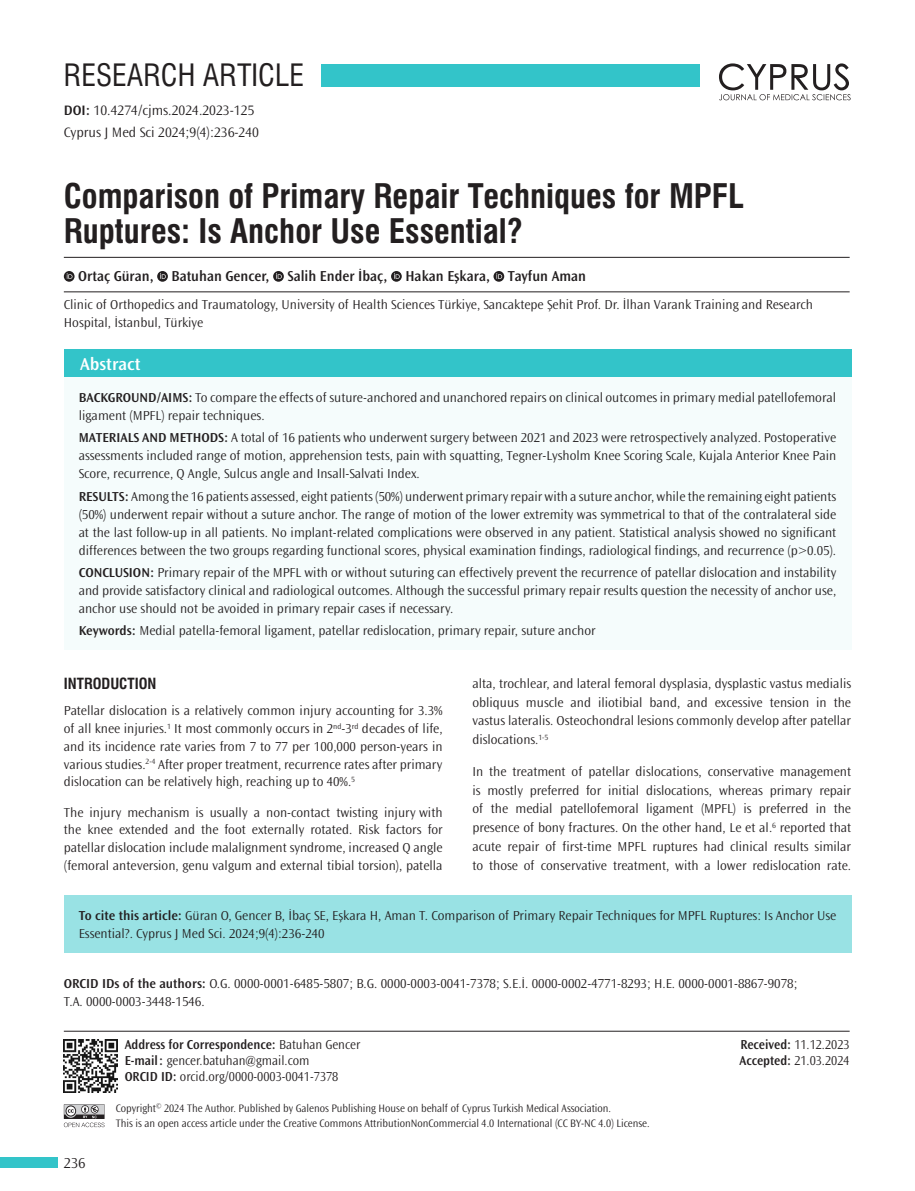
<style>
.page{position:relative;width:915px;height:1191px;background:#fff}
.page>*{position:absolute;margin:0;border:0;box-sizing:border-box;transform-origin:0 0}
.BASLIK{font:33px/34.5px "Swiss Condensed Bold Tr";color:#231f20}
.t1{font:30px "Swiss Condensed Tr";color:#231f20}
.t2{font:600 18px "Ocean Sans Std";color:#fff}
.YAZARLAR{font:600 15px "Ocean Sans Std";color:#231f20;scale:.96 1}
.ARA_BASLIK{font:15px "Swiss Condensed Bold Tr";color:#231f20}
.t3{font:300 15px "Ocean Sans Std";color:#231f20}
.KISA_AD{font:300 14.25px "Ocean Sans Std";color:#231f20}
.DOI{font:300 14.25px "Ocean Sans Std";color:#231f20}
.OZET{font:300 13.5px/18px "Ocean Sans Std";color:#231f20;text-align:justify}
.YAZI{font:300 13.5px/18.8px "Ocean Sans Std";color:#231f20;text-align:justify}
.CİTE_AS{font:300 13.5px/18px "Ocean Sans Std";color:#231f20}
.KURUM{font:300 13.5px/18px "Ocean Sans Std";color:#231f20}
.ORCID{font:300 13.5px/18px "Ocean Sans Std";color:#231f20}
.OZET-2{font:300 13.5px "Ocean Sans Std";color:#231f20;scale:.95 1}
.t4{font:600 13.5px "Ocean Sans Std";color:#231f20;scale:.95 1}
.t5{font:300 11.25px/15px "Ocean Sans Std";color:#231f20;scale:.95 1}
.s1{font-weight:600}
.s2{font-weight:300}
</style>
<div class="page">
<div style="left:321px;top:64px;width:378px;height:22px;background:#33c4c9"></div>
<svg style="left:719px;top:63px;width:131px;height:37px"></svg>
<hr style="left:64px;top:291px;width:785px;height:1px;background:#231f20">
<hr style="left:64px;top:1030px;width:785px;height:1px;background:#231f20">
<svg style="left:64px;top:1104px;width:40px;height:23px"></svg>
<div style="left:0;top:1157px;width:57px;height:11px;background:#33c4c9"></div>
<img style="left:64px;top:1039px;width:53px;height:53px">
<div style="left:64px;top:895px;width:786px;height:58px;background:#99e2e4"></div>
<div style="left:64px;top:349px;width:786px;height:28px;background:#33c4c9"></div>
<div style="left:64px;top:377px;width:786px;height:273px;background:#f5fcfc"></div>
<svg style="left:64px;top:271px;width:10px;height:11px"></svg>
<svg style="left:67px;top:273px;width:5px;height:6px"></svg>
<div style="left:157px;top:271px;width:11px;height:11px;background:#231f20;border-radius:50%"></div>
<svg style="left:160px;top:273px;width:6px;height:6px"></svg>
<svg style="left:273px;top:271px;width:11px;height:11px"></svg>
<svg style="left:276px;top:273px;width:6px;height:6px"></svg>
<div style="left:391px;top:271px;width:10px;height:11px;background:#231f20;border-radius:50%"></div>
<svg style="left:394px;top:273px;width:5px;height:6px"></svg>
<svg style="left:493px;top:271px;width:11px;height:11px"></svg>
<svg style="left:496px;top:273px;width:6px;height:6px"></svg>
<hr style="left:64px;top:257px;width:785px;height:1px;background:#231f20">
<h2 class="t1" style="left:64px;top:57px;width:242px">RESEARCH ARTICLE</h2>
<p class="DOI" style="left:64px;top:102px;width:192px"><span class="s1">DOI:</span> 10.4274/cjms.2024.2023-125</p>
<p class="KISA_AD" style="left:64px;top:124px;width:197px">Cyprus J Med Sci 2024;9(4):236-240</p>
<p class="BASLIK" style="left:64px;top:179px;width:681px">Comparison of Primary Repair Techniques for MPFL<br>Ruptures: Is Anchor Use Essential?</p>
<p class="YAZARLAR" style="left:78px;top:267px;width:530px">Ortaç Güran, Batuhan Gencer, Salih Ender İbaç, Hakan Eşkara, Tayfun Aman</p>
<p class="KURUM" style="left:64px;top:295px;width:750px">Clinic of Orthopedics and Traumatology, University of Health Sciences Türkiye, Sancaktepe Şehit Prof. Dr. İlhan Varank Training and Research<br>Hospital, İstanbul, Türkiye</p>
<p class="t2" style="left:80px;top:354px;width:62px">Abstract</p>
<p class="OZET" style="left:79px;top:389px;width:758px"><span class="s1">BACKGROUND/AIMS:</span> To compare the effects of suture-anchored and unanchored repairs on clinical outcomes in primary medial patellofemoral ligament (MPFL) repair techniques.</p>
<p class="OZET" style="left:79px;top:429px;width:758px"><span class="s1">MATERIALS AND METHODS:</span> A total of 16 patients who underwent surgery between 2021 and 2023 were retrospectively analyzed. Postoperative assessments included range of motion, apprehension tests, pain with squatting, Tegner-Lysholm Knee Scoring Scale, Kujala Anterior Knee Pain Score, recurrence, Q Angle, Sulcus angle and Insall-Salvati Index.</p>
<p class="OZET" style="left:79px;top:487px;width:758px"><span class="s1">RESULTS:</span> Among the 16 patients assessed, eight patients (50%) underwent primary repair with a suture anchor, while the remaining eight patients (50%) underwent repair without a suture anchor. The range of motion of the lower extremity was symmetrical to that of the contralateral side at the last follow-up in all patients. No implant-related complications were observed in any patient. Statistical analysis showed no significant differences between the two groups regarding functional scores, physical examination findings, radiological findings, and recurrence (p&gt;0.05).</p>
<p class="OZET" style="left:79px;top:563px;width:758px"><span class="s1">CONCLUSION:</span> Primary repair of the MPFL with or without suturing can effectively prevent the recurrence of patellar dislocation and instability and provide satisfactory clinical and radiological outcomes. Although the successful primary repair results question the necessity of anchor use, anchor use should not be avoided in primary repair cases if necessary.</p>
<p class="OZET" style="left:79px;top:622px;width:518px"><span class="s1">Keywords:</span> Medial patella-femoral ligament, patellar redislocation, primary repair, suture anchor</p>
<p class="ARA_BASLIK" style="left:64px;top:675px;width:94px">INTRODUCTION</p>
<p class="YAZI" style="left:64px;top:702px;width:380px;line-height:17.7px">Patellar dislocation is a relatively common injury accounting for 3.3% of all knee injuries.<sup>1</sup> It most commonly occurs in 2<sup>nd</sup>-3<sup>rd</sup> decades of life, and its incidence rate varies from 7 to 77 per 100,000 person-years in various studies.<sup>2-4</sup> After proper treatment, recurrence rates after primary dislocation can be relatively high, reaching up to 40%.<sup>5</sup></p>
<p class="YAZI" style="left:64px;top:803px;width:380px;line-height:17.7px">The injury mechanism is usually a non-contact twisting injury with the knee extended and the foot externally rotated. Risk factors for patellar dislocation include malalignment syndrome, increased Q angle (femoral anteversion, genu valgum and external tibial torsion), patella</p>
<p class="YAZI" style="left:472px;top:674px;width:380px">alta, trochlear, and lateral femoral dysplasia, dysplastic vastus medialis obliquus muscle and iliotibial band, and excessive tension in the vastus lateralis. Osteochondral lesions commonly develop after patellar dislocations.<sup>1-5</sup></p>
<p class="YAZI" style="left:472px;top:762px;width:380px">In the treatment of patellar dislocations, conservative management is mostly preferred for initial dislocations, whereas primary repair of the medial patellofemoral ligament (MPFL) is preferred in the presence of bony fractures. On the other hand, Le et al.<sup>6</sup> reported that acute repair of first-time MPFL ruptures had clinical results similar to those of conservative treatment, with a lower redislocation rate.</p>
<p class="CİTE_AS" style="left:79px;top:906px;width:758px"><span class="s1">To cite this article:</span> Güran O, Gencer B, İbaç SE, Eşkara H, Aman T. Comparison of Primary Repair Techniques for MPFL Ruptures: Is Anchor Use<br>Essential?. Cyprus J Med Sci. 2024;9(4):236-240</p>
<p class="ORCID" style="left:64px;top:975px;width:735px"><span class="s1">ORCID IDs of the authors:</span> O.G. 0000-0001-6485-5807; B.G. 0000-0003-0041-7378; S.E.İ. 0000-0002-4771-8293; H.E. 0000-0001-8867-9078;<br>T.A. 0000-0003-3448-1546.</p>
<p class="t3" style="left:64px;top:1154px;width:23px">236</p>
<p class="t4" style="left:125px;top:1037px;width:249px">Address for Correspondence: <span class="s2">Batuhan Gencer</span></p>
<p class="OZET-2" style="left:125px;top:1053px;width:196px"><span class="s1">E-mail:</span> gencer.batuhan@gmail.com</p>
<p class="OZET-2" style="left:125px;top:1069px;width:226px"><span class="s1">ORCID ID:</span> orcid.org/0000-0003-0041-7378</p>
<p class="t5" style="left:116px;top:1101px;width:563px">Copyright<sup>©</sup> 2024 The Author. Published by Galenos Publishing House on behalf of Cyprus Turkish Medical Association.<br>This is an open access article under the Creative Commons AttributionNonCommercial 4.0 International (CC BY-NC 4.0) License.</p>
<p class="OZET-2" style="left:740px;top:1037px;width:116px"><span class="s1">Received:</span> 11.12.2023</p>
<p class="OZET-2" style="left:739px;top:1053px;width:117px"><span class="s1">Accepted:</span> 21.03.2024</p>
</div>
